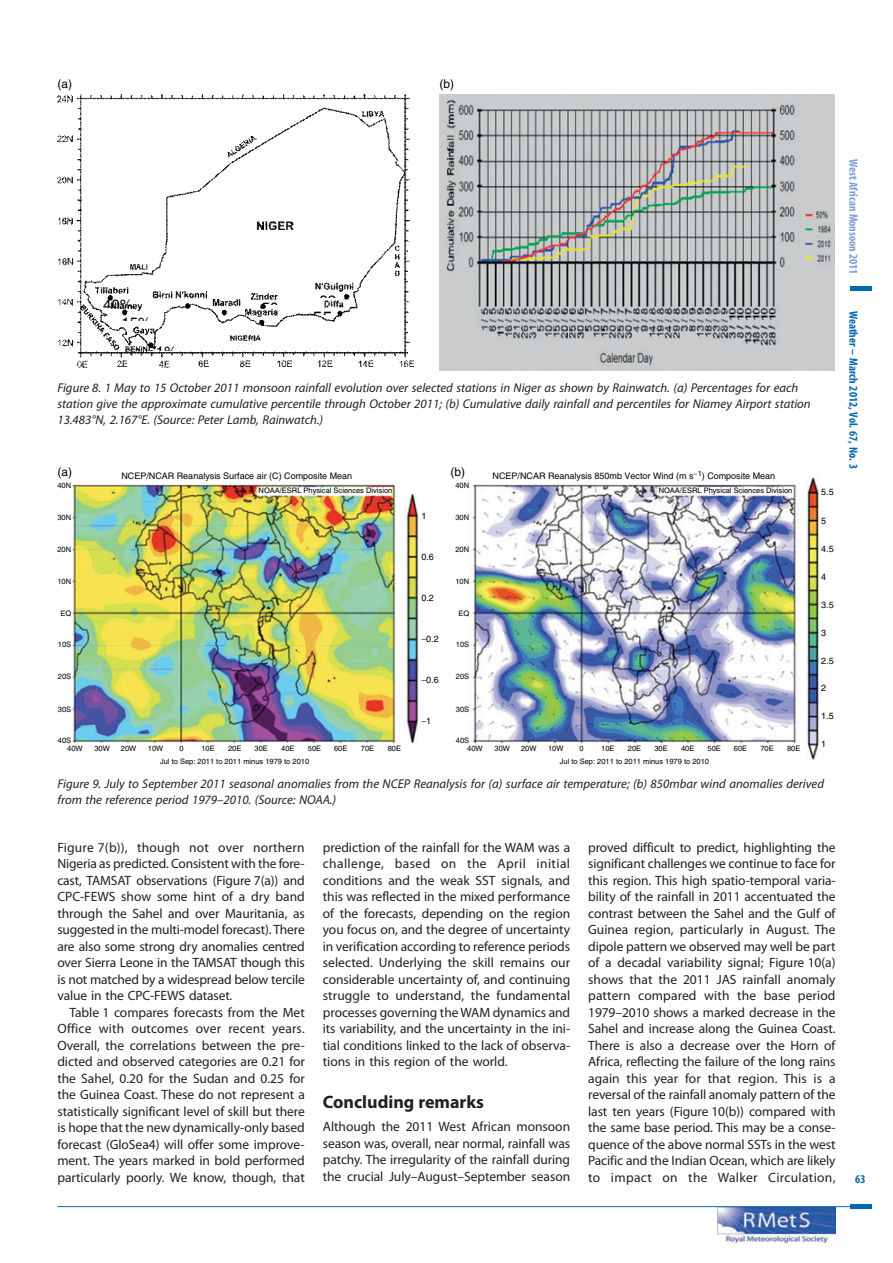
<style>
.page{position:relative;width:893px;height:1263px;background:#fff}
.page>*{position:absolute;margin:0;border:0;box-sizing:border-box;transform-origin:0 0}
.t1{font:700 18px "Myriad Pro";color:#231f20}
.t2{font:17.85px "Helvetica";color:#000}
.t3{font:15px/17.5px "Helvetica";color:#000}
.t4{font:13.5px/16.5px "Myriad Pro";letter-spacing:-.005em;color:#231f20;text-align:justify}
.t5{font:italic 12.75px/15.8px "Myriad Pro";color:#231f20}
.t6{font:700 condensed 12px "Myriad Pro";color:#0168b3}
.t7{font:700 condensed 12px "Myriad Pro";color:#7c9fd2}
.t8{font:12px "Helvetica";color:#000}
.t9{font:9px "Helvetica";color:#000}
.t10{font:7.5px "Helvetica";color:#000}
</style>
<div class="page">
<hr style="left:57px;top:1206px;width:797px;height:1px;background:#0168b3">
<div style="left:851px;top:1204px;width:21px;height:5px;background:#0168b3"></div>
<img style="left:718px;top:1207px;width:118px;height:35px">
<div style="left:851px;top:286px;width:21px;height:5px;background:#0168b3"></div>
<img style="left:439px;top:95px;width:396px;height:276px">
<img style="left:57px;top:95px;width:357px;height:272px">
<img style="left:72px;top:477px;width:746px;height:282px">
<p class="t8" style="left:57px;top:79px;width:16px">(a)</p>
<p class="t8" style="left:439px;top:79px;width:16px">(b)</p>
<p class="t3" style="left:121px;top:298px;width:32px;text-indent:-18px">40%<br>15%</p>
<p class="t3" style="left:262px;top:301px;width:18px">50</p>
<p class="t3" style="left:147px;top:344px;width:32px">51%</p>
<p class="t3" style="left:319px;top:293px;width:18px">82</p>
<h2 class="t2" style="left:313px;top:311px;width:21px">55</h2>
<p class="t5" style="left:57px;top:381px;width:755px">Figure 8. 1 May to 15 October 2011 monsoon rainfall evolution over selected stations in Niger as shown by Rainwatch. (a) Percentages for each station give the approximate cumulative percentile through October 2011; (b) Cumulative daily rainfall and percentiles for Niamey Airport station<br>13.483°N, 2.167°E. (Source: Peter Lamb, Rainwatch.)</p>
<p class="t8" style="left:57px;top:468px;width:16px">(a)</p>
<p class="t8" style="left:451px;top:468px;width:16px">(b)</p>
<p class="t10" style="left:57px;top:483px;width:15px">40N</p>
<p class="t10" style="left:57px;top:515px;width:15px">30N</p>
<p class="t10" style="left:57px;top:547px;width:15px">20N</p>
<p class="t10" style="left:57px;top:579px;width:15px">10N</p>
<p class="t10" style="left:60px;top:610px;width:12px">EQ</p>
<p class="t10" style="left:58px;top:642px;width:15px">10S</p>
<p class="t10" style="left:58px;top:674px;width:15px">20S</p>
<p class="t10" style="left:58px;top:706px;width:15px">30S</p>
<p class="t10" style="left:58px;top:738px;width:15px">40S</p>
<p class="t9" style="left:121px;top:472px;width:232px">NCEP/NCAR Reanalysis Surface air (C) Composite Mean</p>
<p class="t9" style="left:493px;top:472px;width:284px">NCEP/NCAR Reanalysis 850mb Vector Wind (m s−<sup>1</sup>) Composite Mean</p>
<p class="t10" style="left:259px;top:488px;width:135px">NOAA/ESRL Physical Sciences Division</p>
<p class="t10" style="left:659px;top:487px;width:135px">NOAA/ESRL Physical Sciences Division</p>
<p class="t10" style="left:455px;top:483px;width:15px">40N</p>
<p class="t10" style="left:455px;top:515px;width:15px">30N</p>
<p class="t10" style="left:455px;top:547px;width:15px">20N</p>
<p class="t10" style="left:455px;top:579px;width:15px">10N</p>
<p class="t10" style="left:458px;top:610px;width:12px">EQ</p>
<p class="t10" style="left:456px;top:642px;width:15px">10S</p>
<p class="t10" style="left:456px;top:674px;width:15px">20S</p>
<p class="t10" style="left:456px;top:706px;width:15px">30S</p>
<p class="t10" style="left:456px;top:738px;width:15px">40S</p>
<p class="t9" style="left:421px;top:512px;width:7px">1</p>
<p class="t9" style="left:421px;top:553px;width:14px">0.6</p>
<p class="t9" style="left:421px;top:594px;width:14px">0.2</p>
<p class="t9" style="left:421px;top:635px;width:19px">−0.2</p>
<p class="t9" style="left:421px;top:677px;width:19px">−0.6</p>
<p class="t9" style="left:421px;top:717px;width:11px">−1</p>
<p class="t10" style="left:67px;top:745px;width:17px">40W</p>
<p class="t10" style="left:94px;top:745px;width:17px">30W</p>
<p class="t10" style="left:121px;top:745px;width:17px">20W</p>
<p class="t10" style="left:148px;top:745px;width:17px">10W</p>
<p class="t10" style="left:179px;top:745px;width:6px">0</p>
<p class="t10" style="left:201px;top:745px;width:15px">10E</p>
<p class="t10" style="left:228px;top:745px;width:15px">20E</p>
<p class="t10" style="left:255px;top:745px;width:15px">30E</p>
<p class="t10" style="left:281px;top:745px;width:15px">40E</p>
<p class="t10" style="left:308px;top:745px;width:15px">50E</p>
<p class="t10" style="left:334px;top:745px;width:15px">60E</p>
<p class="t10" style="left:361px;top:745px;width:15px">70E</p>
<p class="t10" style="left:388px;top:745px;width:15px">80E</p>
<p class="t10" style="left:467px;top:745px;width:17px">40W</p>
<p class="t10" style="left:495px;top:745px;width:17px">30W</p>
<p class="t10" style="left:521px;top:745px;width:17px">20W</p>
<p class="t10" style="left:548px;top:745px;width:17px">10W</p>
<p class="t10" style="left:579px;top:745px;width:6px">0</p>
<p class="t10" style="left:601px;top:745px;width:15px">10E</p>
<p class="t10" style="left:628px;top:745px;width:15px">20E</p>
<p class="t10" style="left:654px;top:745px;width:15px">30E</p>
<p class="t10" style="left:681px;top:745px;width:15px">40E</p>
<p class="t10" style="left:708px;top:745px;width:15px">50E</p>
<p class="t10" style="left:734px;top:745px;width:15px">60E</p>
<p class="t10" style="left:760px;top:745px;width:15px">70E</p>
<p class="t10" style="left:787px;top:745px;width:15px">80E</p>
<p class="t10" style="left:160px;top:758px;width:151px">Jul to Sep: 2011 to 2011 minus 1979 to 2010</p>
<p class="t10" style="left:560px;top:758px;width:151px">Jul to Sep: 2011 to 2011 minus 1979 to 2010</p>
<p class="t9" style="left:821px;top:489px;width:14px">5.5</p>
<p class="t9" style="left:821px;top:517px;width:7px">5</p>
<p class="t9" style="left:821px;top:545px;width:14px">4.5</p>
<p class="t9" style="left:821px;top:573px;width:7px">4</p>
<p class="t9" style="left:821px;top:601px;width:14px">3.5</p>
<p class="t9" style="left:821px;top:629px;width:7px">3</p>
<p class="t9" style="left:821px;top:657px;width:14px">2.5</p>
<p class="t9" style="left:821px;top:684px;width:7px">2</p>
<p class="t9" style="left:821px;top:712px;width:14px">1.5</p>
<p class="t9" style="left:821px;top:740px;width:7px">1</p>
<p class="t5" style="left:57px;top:777px;width:768px">Figure 9. July to September 2011 seasonal anomalies from the NCEP Reanalysis for (a) surface air temperature; (b) 850mbar wind anomalies derived from the reference period 1979–2010. (Source: NOAA.)</p>
<p class="t4" style="left:323px;top:840px;width:249px">prediction of the rainfall for the WAM was a challenge, based on the April initial conditions and the weak SST signals, and this was reflected in the mixed performance of the forecasts, depending on the region you focus on, and the degree of uncertainty in verification according to reference periods selected. Underlying the skill remains our considerable uncertainty of, and continuing struggle to understand, the fundamental processes governing the WAM dynamics and its variability, and the uncertainty in the ini&shy;tial conditions linked to the lack of observa&shy;tions in this region of the world.</p>
<h1 class="t1" style="left:323px;top:1095px;width:163px">Concluding remarks</h1>
<p class="t4" style="left:323px;top:1119px;width:249px">Although the 2011 West African monsoon season was, overall, near normal, rainfall was patchy. The irregularity of the rainfall during the crucial July–August–September season</p>
<p class="t4" style="left:588px;top:840px;width:249px">proved difficult to predict, highlighting the significant challenges we continue to face for this region. This high spatio-temporal varia&shy;bility of the rainfall in 2011 accentuated the contrast between the Sahel and the Gulf of Guinea region, particularly in August. The dipole pattern we observed may well be part of a decadal variability signal; Figure 10(a) shows that the 2011 JAS rainfall anomaly pattern compared with the base period 1979–2010 shows a marked decrease in the Sahel and increase along the Guinea Coast.<br>There is also a decrease over the Horn of Africa, reflecting the failure of the long rains again this year for that region. This is a reversal of the rainfall anomaly pattern of the last ten years (Figure 10(b)) compared with the same base period. This may be a conse&shy;quence of the above normal SSTs in the west Pacific and the Indian Ocean, which are likely to impact on the Walker Circulation,</p>
<p class="t4" style="left:57px;top:840px;width:249px">Figure 7(b)), though not over northern Nigeria as predicted. Consistent with the fore&shy;cast, TAMSAT observations (Figure 7(a)) and CPC-FEWS show some hint of a dry band through the Sahel and over Mauritania, as suggested in the multi-model forecast). There are also some strong dry anomalies centred over Sierra Leone in the TAMSAT though this is not matched by a widespread below tercile value in the CPC-FEWS dataset.</p>
<p class="t4" style="left:57px;top:1005px;width:249px;text-indent:12px">Table 1 compares forecasts from the Met Office with outcomes over recent years.<br>Overall, the correlations between the pre&shy;dicted and observed categories are 0.21 for the Sahel, 0.20 for the Sudan and 0.25 for the Guinea Coast. These do not represent a statistically significant level of skill but there is hope that the new dynamically-only based forecast (GloSea4) will offer some improve&shy;ment. The years marked in bold performed particularly poorly. We know, though, that</p>
<p class="t7" style="left:858px;top:159px;width:117px;rotate:90deg">West African Monsoon 2011</p>
<p class="t6" style="left:858px;top:311px;width:160px;rotate:90deg">Weather – March 2012, Vol. 67, No. 3</p>
<p class="t6" style="left:855px;top:1174px;width:12px">63</p>
</div>
